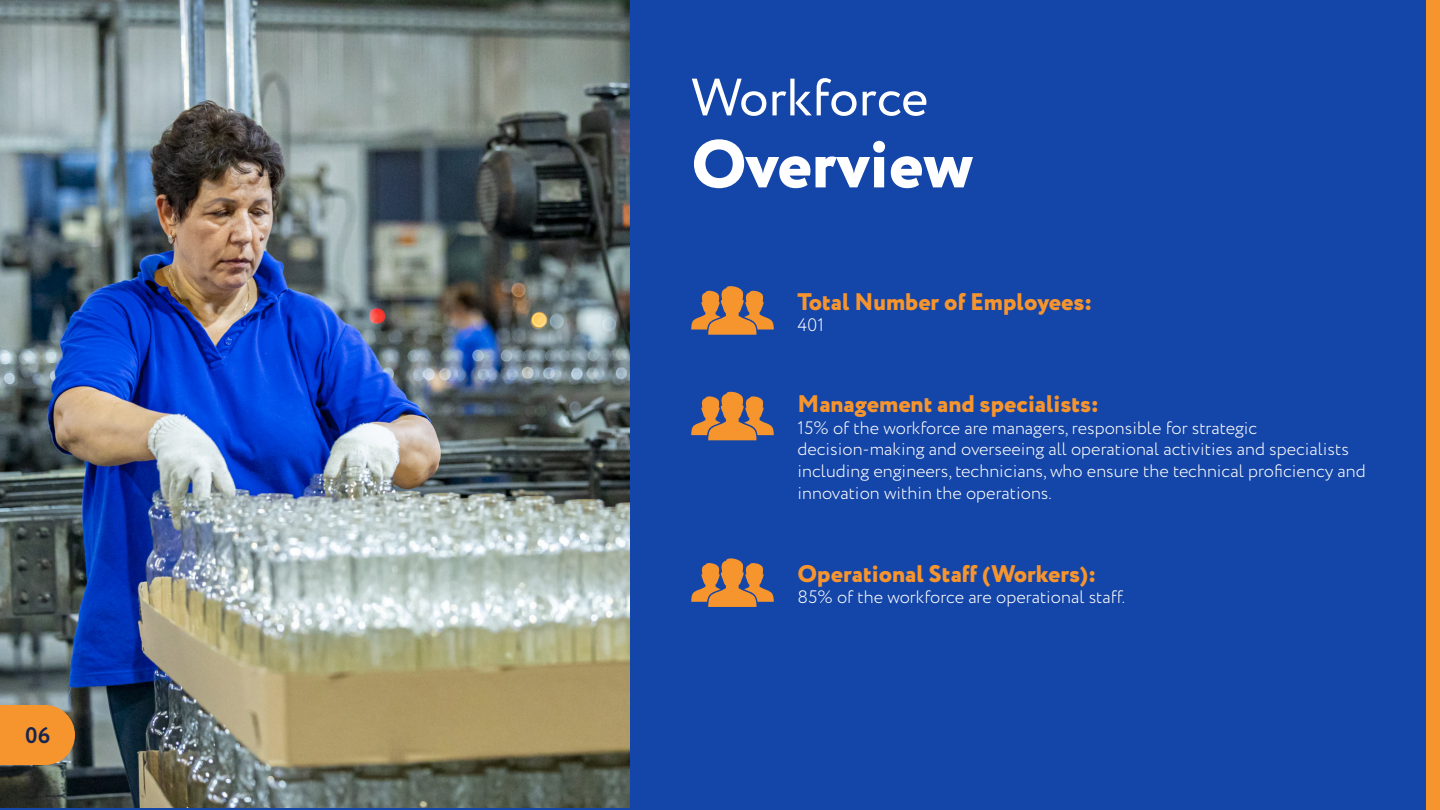
<style>
.page{position:relative;width:1440px;height:810px;background:#1445a8}
.page>*{position:absolute;margin:0;border:0;box-sizing:border-box;transform-origin:0 0}
.t1{font:800 67.5px "Circe";color:#fff}
.t2{font:52.5px "Circe";color:#fff}
.t3{font:800 24px "Circe";color:#f6952d}
.t4{font:700 22.5px "Circe";color:#16254f}
.t5{font:300 18px/21.6px "Circe";color:#fff}
</style>
<div class="page">
<img style="left:0;top:0;width:630px;height:808px">
<svg style="left:691px;top:286px;width:83px;height:49px"></svg>
<svg style="left:691px;top:391px;width:83px;height:49px"></svg>
<svg style="left:691px;top:558px;width:83px;height:49px"></svg>
<div style="left:1426px;top:0;width:14px;height:810px;background:#f6952d"></div>
<svg style="left:0;top:705px;width:75px;height:60px;background:#e99233"></svg>
<p class="t4" style="left:25px;top:722px;width:27px">06</p>
<h2 class="t2" style="left:691px;top:78px;width:239px">Workforce</h2>
<h1 class="t1" style="left:691px;top:125px;width:283px">Overview</h1>
<h3 class="t3" style="left:798px;top:288px;width:296px">Total Number of Employees:</h3>
<p class="t5" style="left:798px;top:315px;width:28px">401</p>
<h3 class="t3" style="left:798px;top:390px;width:303px">Management and specialists:</h3>
<p class="t5" style="left:798px;top:417px;width:570px">15% of the workforce are managers, responsible for strategic decision-making and overseeing all operational activities and specialists including engineers, technicians, who ensure the technical proficiency and innovation within the operations.</p>
<h3 class="t3" style="left:798px;top:560px;width:300px">Operational Staff (Workers):</h3>
<p class="t5" style="left:798px;top:587px;width:329px">85% of the workforce are operational staff.</p>
</div>
